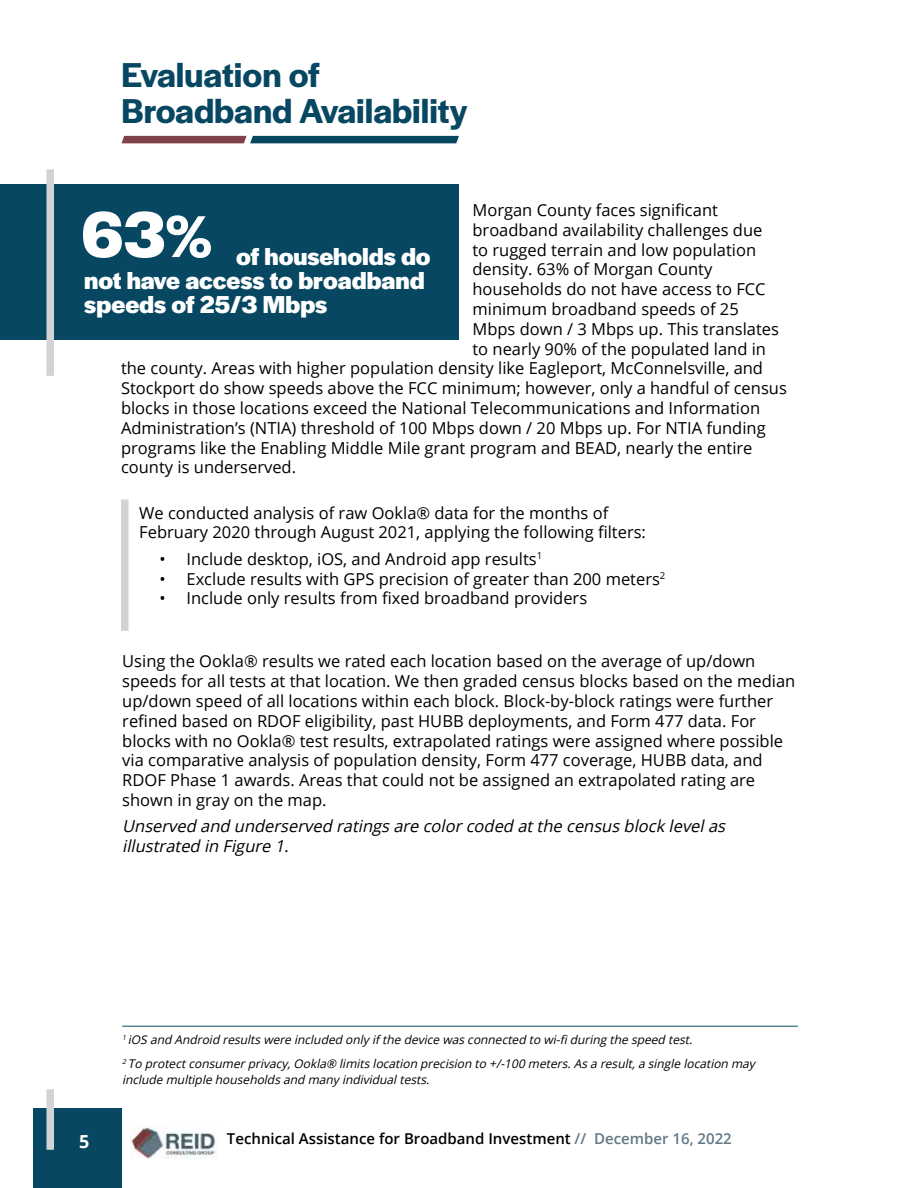
<style>
.page{position:relative;width:918px;height:1188px;background:#fff}
.page>*{position:absolute;margin:0;border:0;box-sizing:border-box;transform-origin:0 0}
.t1{font:700 67.5px "Halyard Display";color:#fff}
.t2{font:600 36px/36px "Halyard Display";color:#074761}
.t3{font:700 25.5px/24px "Halyard Display";color:#fff}
.t4{font:700 18px "Open Sans";color:#fff}
.t5{font:16.5px/19.8px "Open Sans";color:#000}
.t6{font:italic 16.5px/19.8px "Open Sans";color:#000}
.t7{font:600 15px "Open Sans";color:#000}
.t8{font:italic 12px/23.2px "Open Sans";color:#000}
.s1{font-size:61.5px}
.s2{color:#617785}
</style>
<div class="page">
<div style="left:33px;top:1108px;width:89px;height:80px;background:#074761"></div>
<div style="left:46px;top:1089px;width:8px;height:61px;background:#d1d3d4"></div>
<img style="left:131px;top:1125px;width:85px;height:34px">
<hr style="left:122px;top:1026px;width:676px;height:1px;background:#074761">
<div style="left:123px;top:136px;width:122px;height:7px;background:#81414a"></div>
<div style="left:252px;top:136px;width:206px;height:7px;background:#074761"></div>
<div style="left:0;top:184px;width:459px;height:155px;background:#074761"></div>
<div style="left:46px;top:169px;width:8px;height:207px;background:#d1d3d4"></div>
<div style="left:121px;top:500px;width:8px;height:131px;background:#d1d3d4"></div>
<h2 class="t2" style="left:122px;top:55px;width:347px">Evaluation of<br>Broadband Availability</h2>
<p class="t5" style="left:472px;top:200px;width:247px">Morgan County faces significant</p>
<p class="t5" style="left:472px;top:219px;width:291px">broadband availability challenges due</p>
<p class="t5" style="left:472px;top:239px;width:285px">to rugged terrain and low population</p>
<p class="t5" style="left:472px;top:259px;width:241px">density. 63% of Morgan County</p>
<p class="t5" style="left:472px;top:279px;width:295px">households do not have access to FCC</p>
<p class="t5" style="left:472px;top:299px;width:268px">minimum broadband speeds of 25</p>
<p class="t5" style="left:472px;top:318px;width:308px">Mbps down / 3 Mbps up. This translates</p>
<p class="t5" style="left:472px;top:338px;width:295px">to nearly 90% of the populated land in</p>
<p class="t5" style="left:121px;top:358px;width:644px">the county. Areas with higher population density like Eagleport, McConnelsville, and</p>
<p class="t5" style="left:121px;top:378px;width:667px">Stockport do show speeds above the FCC minimum; however, only a handful of census</p>
<p class="t5" style="left:121px;top:398px;width:641px">blocks in those locations exceed the National Telecommunications and Information</p>
<p class="t5" style="left:121px;top:417px;width:646px">Administration’s (NTIA) threshold of 100 Mbps down / 20 Mbps up. For NTIA funding</p>
<p class="t5" style="left:121px;top:437px;width:633px">programs like the Enabling Middle Mile grant program and BEAD, nearly the entire</p>
<p class="t5" style="left:121px;top:457px;width:177px">county is underserved.</p>
<h1 class="t1" style="left:81px;top:186px;width:132px">63<span class="s1">%</span></h1>
<h3 class="t3" style="left:84px;top:243px;width:348px;text-indent:152px">of households do not have access to broadband speeds of 25/3 Mbps</h3>
<p class="t5" style="left:139px;top:502px;width:508px">We conducted analysis of raw Ookla® data for the months of<br>February 2020 through August 2021, applying the following filters:</p>
<p class="t5" style="left:160px;top:549px;width:384px">• Include desktop, iOS, and Android app results<sup>1</sup></p>
<p class="t5" style="left:160px;top:568px;width:507px">• Exclude results with GPS precision of greater than 200 meters<sup>2</sup></p>
<p class="t5" style="left:160px;top:588px;width:429px">• Include only results from fixed broadband providers</p>
<p class="t5" style="left:122px;top:651px;width:675px">Using the Ookla® results we rated each location based on the average of up/down speeds for all tests at that location. We then graded census blocks based on the median up/down speed of all locations within each block. Block-by-block ratings were further refined based on RDOF eligibility, past HUBB deployments, and Form 477 data. For blocks with no Ookla® test results, extrapolated ratings were assigned where possible via comparative analysis of population density, Form 477 coverage, HUBB data, and RDOF Phase 1 awards. Areas that could not be assigned an extrapolated rating are shown in gray on the map.</p>
<p class="t6" style="left:122px;top:816px;width:609px">Unserved and underserved ratingsare colorcoded atthe censusblock levelas illustrated in Figure 1.</p>
<p class="t8" style="left:122px;top:1028px;width:634px"><sup>1</sup> iOS and Android resultswere included only ifthe device wasconnected to wi-fi during the speed test.<br><sup>2</sup> To protectconsumerprivacy,Ookla® limitslocation precision to +/-100 meters.Asa result,a single location may</p>
<p class="t8" style="left:122px;top:1068px;width:312px">include multiple householdsand many individualtests.</p>
<p class="t4" style="left:79px;top:1129px;width:12px">5</p>
<p class="t7" style="left:227px;top:1129px;width:506px">Technical Assistance for Broadband Investment <span class="s2">// December 16, 2022</span></p>
</div>
